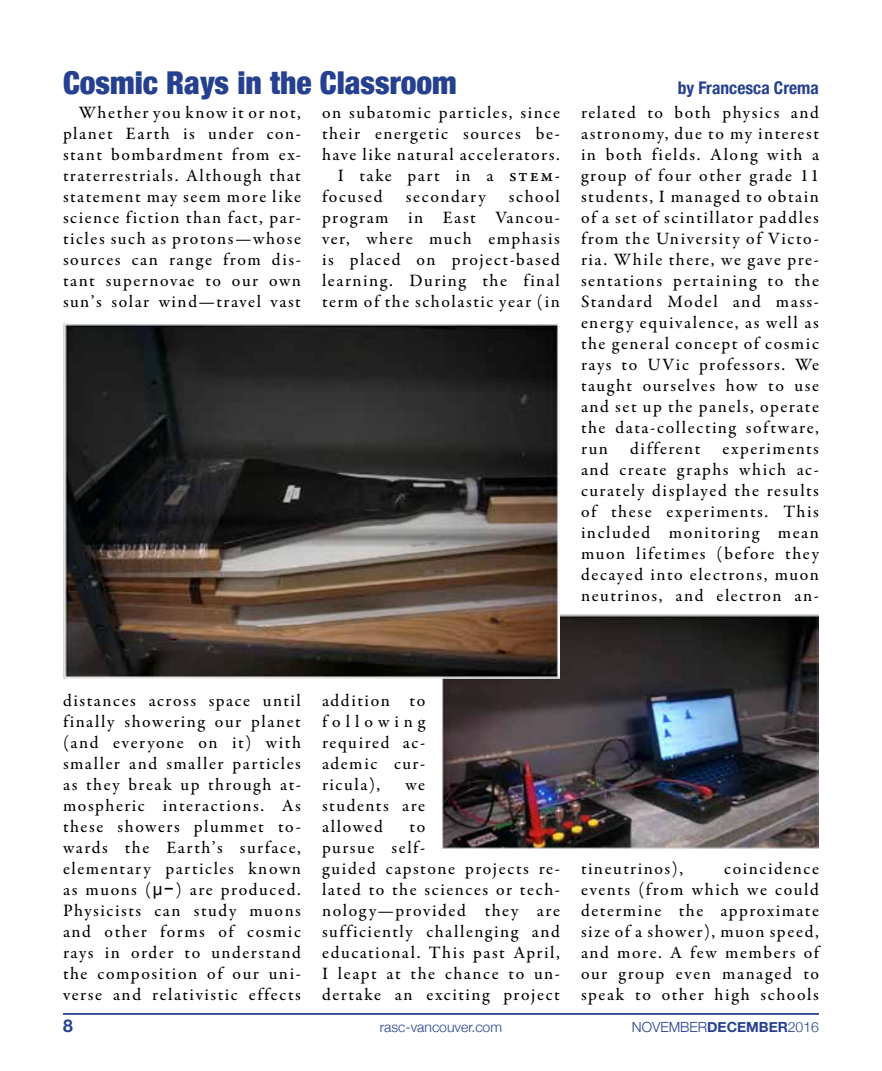
<style>
.page{position:relative;width:882px;height:1071px;background:#fff}
.page>*{position:absolute;margin:0;border:0;box-sizing:border-box;transform-origin:0 0}
.t1{font:900 condensed 31.5px "Helvetica Neue";color:#25408f}
.t2{font:500 17.5px/21px "Garamond Premr Pro";letter-spacing:.09em;color:#000;text-align:justify}
.t3{font:700 condensed 17.5px "Helvetica Neue";color:#25408f}
.t4{font:700 17.5px "Helvetica Neue";color:#25408f}
.t5{font:300 14px "Helvetica Neue";color:#25408f}
.s1{font-family:"Garamond Premr Pro Med Capt";font-weight:400}
.s2{font-family:"Arial Unicode MS";font-weight:400}
.s3{font-weight:700}
</style>
<div class="page">
<hr style="left:63px;top:1013px;width:756px;height:2px;background:#25408f">
<img style="left:441px;top:614px;width:378px;height:235px">
<img style="left:63px;top:322px;width:497px;height:357px">
<h1 class="t1" style="left:63px;top:56px;width:395px">Cosmic Rays in the Classroom</h1>
<p class="t3" style="left:678px;top:73px;width:143px">by Francesca Crema</p>
<p class="t2" style="left:63px;top:102px;width:240px;text-indent:16px">Whether you know it or not, planet Earth is under con&shy;stant bombardment from ex&shy;traterrestrials. Although that statement may seem more like science fiction than fact, par&shy;ticles such as protons—whose sources can range from dis&shy;tant supernovae to our own sun’s solar wind—travel vast</p>
<p class="t2" style="left:322px;top:102px;width:240px">on subatomic particles, since</p>
<p class="t2" style="left:322px;top:123px;width:239px">their energetic sources be-</p>
<p class="t2" style="left:322px;top:144px;width:239px">have like natural accelerators.</p>
<p class="t2" style="left:338px;top:165px;width:224px">I take part in a <span class="s1">stem</span>-</p>
<p class="t2" style="left:322px;top:186px;width:62px">focused</p>
<p class="t2" style="left:406px;top:186px;width:81px">secondary</p>
<p class="t2" style="left:581px;top:102px;width:240px">related to both physics and astronomy, due to my interest in both fields. Along with a group of four other grade 11 students, I managed to obtain of a set of scintillator paddles from the University of Victo&shy;ria. While there, we gave pre&shy;sentations pertaining to the Standard Model and mass&shy;energy equivalence, as well as the general concept of cosmic rays to UVic professors. We taught ourselves how to use and set up the panels, operate the data-collecting software, run</p>
<p class="t2" style="left:322px;top:186px;width:240px;text-indent:187px">school program in East Vancou&shy;ver, where much emphasis is placed on project-based learning. During the final term of the scholastic year (in</p>
<p class="t2" style="left:630px;top:438px;width:72px">different</p>
<p class="t2" style="left:581px;top:438px;width:240px;text-indent:142px">experiments and create graphs which ac&shy;curately displayed the results of these experiments. This included monitoring mean muon lifetimes (before they decayed into electrons, muon neutrinos, and electron an-</p>
<p class="t2" style="left:63px;top:690px;width:240px">distances across space until finally showering our planet (and everyone on it) with smaller and smaller particles as they break up through at&shy;mospheric interactions. As these showers plummet to&shy;wards the Earth’s surface, elementary particles known as muons (<span class="s2">μ−</span>) are produced.<br>Physicists can study muons and other forms of cosmic rays in order to understand the composition of our uni&shy;verse and relativistic effects</p>
<p class="t2" style="left:322px;top:690px;width:105px">addition to following required ac&shy;ademic cur&shy;ricula),</p>
<p class="t2" style="left:322px;top:774px;width:105px;text-indent:83px">we students are allowed</p>
<p class="t2" style="left:322px;top:816px;width:240px;text-align:left;text-indent:88px">to<br>pursue self-<br>guided capstone projects re&shy;lated to the sciences or tech&shy;nology—provided they are sufficiently challenging and educational. This past April,<br>I leapt at the chance to un&shy;dertake an exciting project</p>
<p class="t2" style="left:581px;top:858px;width:104px">tineutrinos),</p>
<p class="t2" style="left:581px;top:858px;width:240px;text-indent:143px">coincidence events (from which we could determine the approximate size of a shower), muon speed, and more. A few members of our group even managed to speak to other high schools</p>
<p class="t4" style="left:63px;top:1012px;width:11px">8</p>
<p class="t5" style="left:380px;top:1016px;width:124px">rasc-vancouver.com</p>
<p class="t5" style="left:632px;top:1016px;width:189px">NOVEMBER<span class="s3">DECEMBER</span>2016</p>
</div>
